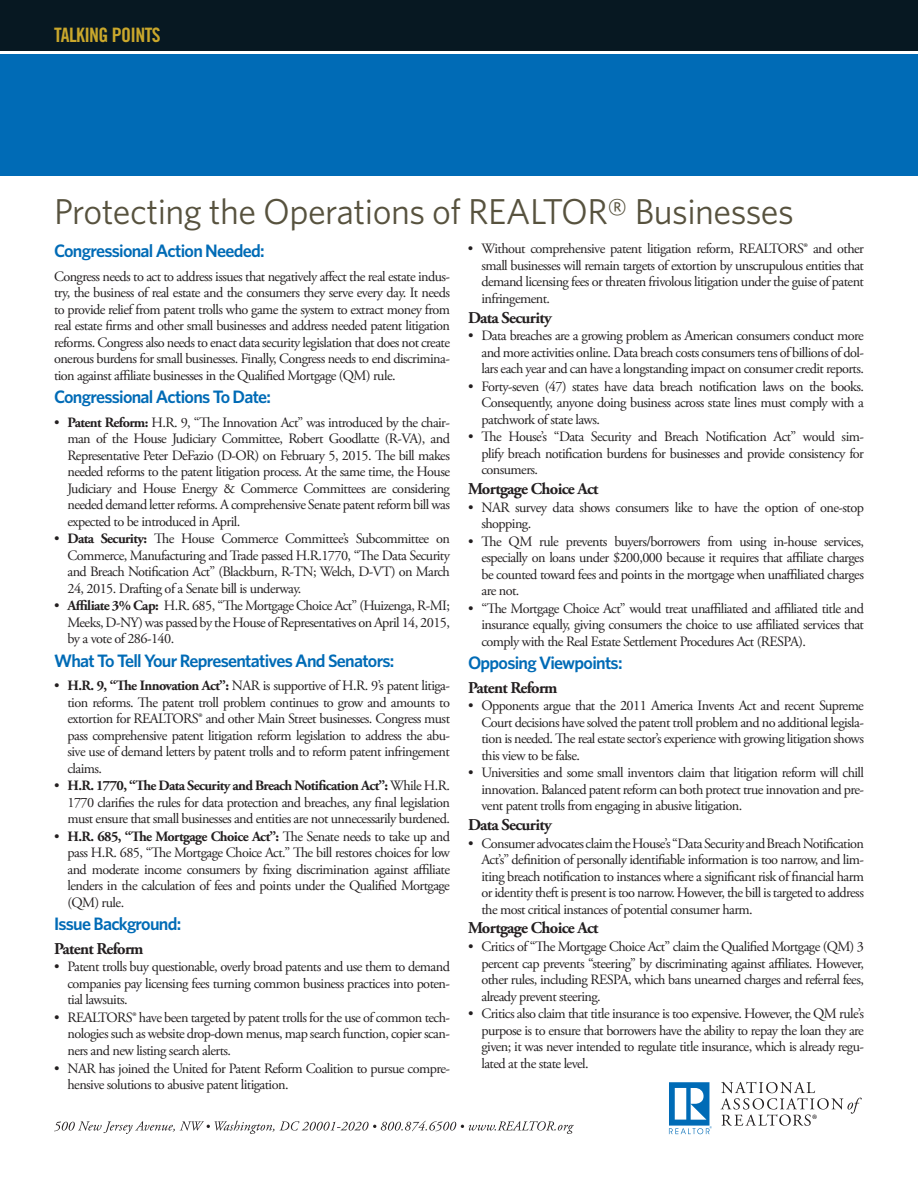
<style>
.page{position:relative;width:918px;height:1188px;background:#fff}
.page>*{position:absolute;margin:0;border:0;box-sizing:border-box;transform-origin:0 0}
.t1{font:36px "Whitney HTF";letter-spacing:-.015em;color:#57523e}
.t2{font:19.95px "Trade Gothic Bold Cond Twenty";letter-spacing:-.03em;color:#c9a72c}
.t3{font:600 18px "Whitney HTF";letter-spacing:-.04em;color:#006bb6}
.t4{font:700 16.5px "Adobe Garamond Pro";letter-spacing:-.04em;color:#231f20}
.t5{font:14.25px/16.5px "Adobe Garamond Pro";letter-spacing:-.04em;color:#231f20;text-align:justify}
.s1{font-weight:700}
</style>
<div class="page">
<div style="left:0;top:0;width:918px;height:54px;background:#071822"></div>
<hr style="left:0;top:51px;width:918px;height:3px;background:#fff">
<svg style="left:54px;top:1121px;width:220px;height:13px"></svg>
<svg style="left:280px;top:1121px;width:294px;height:13px"></svg>
<svg style="left:669px;top:1082px;width:43px;height:52px"></svg>
<svg style="left:720px;top:1082px;width:142px;height:44px"></svg>
<div style="left:0;top:54px;width:918px;height:122px;background:#006bb6"></div>
<h2 class="t2" style="left:54px;top:23px;width:108px">TALKING POINTS</h2>
<h1 class="t1" style="left:54px;top:190px;width:741px">Protecting the Operations of REALTOR® Businesses</h1>
<p class="t3" style="left:54px;top:240px;width:212px">Congressional Action Needed:</p>
<p class="t5" style="left:54px;top:268px;width:398px">Congress needs to act to address issues that negatively affect the real estate indus&shy;try, the business of real estate and the consumers they serve every day. It needs to provide relief from patent trolls who game the system to extract money from real estate firms and other small businesses and address needed patent litigation reforms. Congress also needs to enact data security legislation that does not create onerous burdens for small businesses. Finally, Congress needs to end discrimina&shy;tion against affiliate businesses in the Qualified Mortgage (QM) rule.</p>
<p class="t3" style="left:54px;top:386px;width:219px">Congressional Actions To Date:</p>
<p class="t5" style="left:67px;top:414px;width:384px;text-indent:-13px">• <span class="s1">Patent Reform:</span> H.R. 9, “The Innovation Act” was introduced by the chair&shy;man of the House Judiciary Committee, Robert Goodlatte (R-VA), and Representative Peter DeFazio (D-OR) on February 5, 2015. The bill makes needed reforms to the patent litigation process. At the same time, the House Judiciary and House Energy &amp; Commerce Committees are considering needed demand letter reforms. A comprehensive Senate patent reform bill was expected to be introduced in April.</p>
<p class="t5" style="left:67px;top:531px;width:384px;text-indent:-13px">• <span class="s1">Data Security:</span> The House Commerce Committee’s Subcommittee on Commerce, Manufacturing and Trade passed H.R.1770, “The Data Security and Breach Notification Act” (Blackburn, R-TN; Welch, D-VT) on March 24, 2015. Drafting of a Senate bill is underway.</p>
<p class="t5" style="left:67px;top:598px;width:384px;text-indent:-13px">• <span class="s1">Affiliate 3% Cap:</span> H.R. 685, “The Mortgage Choice Act” (Huizenga, R-MI; Meeks, D-NY) was passed by the House of Representatives on April 14, 2015, by a vote of 286-140.</p>
<p class="t3" style="left:54px;top:650px;width:342px">What To Tell Your Representatives And Senators:</p>
<p class="t5" style="left:67px;top:678px;width:384px;text-indent:-13px">• <span class="s1">H.R. 9, “The Innovation Act”:</span> NAR is supportive of H.R. 9’s patent litiga&shy;tion reforms. The patent troll problem continues to grow and amounts to extortion for REALTORS® and other Main Street businesses. Congress must pass comprehensive patent litigation reform legislation to address the abu&shy;sive use of demand letters by patent trolls and to reform patent infringement claims.</p>
<p class="t5" style="left:67px;top:778px;width:384px;text-indent:-13px">• <span class="s1">H.R. 1770, “The Data Security and Breach Notification Act”:</span> While H.R.<br>1770 clarifies the rules for data protection and breaches, any final legislation must ensure that small businesses and entities are not unnecessarily burdened.</p>
<p class="t5" style="left:67px;top:829px;width:384px;text-indent:-13px">• <span class="s1">H.R. 685, “The Mortgage Choice Act”:</span> The Senate needs to take up and pass H.R. 685, “The Mortgage Choice Act.” The bill restores choices for low and moderate income consumers by fixing discrimination against affiliate lenders in the calculation of fees and points under the Qualified Mortgage (QM) rule.</p>
<p class="t3" style="left:54px;top:913px;width:129px">Issue Background:</p>
<p class="t4" style="left:54px;top:939px;width:91px">Patent Reform</p>
<p class="t5" style="left:67px;top:959px;width:384px;text-indent:-13px">• Patent trolls buy questionable, overly broad patents and use them to demand companies pay licensing fees turning common business practices into poten&shy;tial lawsuits.</p>
<p class="t5" style="left:67px;top:1010px;width:384px;text-indent:-13px">• REALTORS® have been targeted by patent trolls for the use of common tech&shy;nologies such as website drop-down menus, map search function, copier scan&shy;ners and new listing search alerts.</p>
<p class="t5" style="left:67px;top:1060px;width:384px;text-indent:-13px">• NAR has joined the United for Patent Reform Coalition to pursue compre&shy;hensive solutions to abusive patent litigation.</p>
<p class="t5" style="left:481px;top:241px;width:384px;text-indent:-13px">• Without comprehensive patent litigation reform, REALTORS® and other small businesses will remain targets of extortion by unscrupulous entities that demand licensing fees or threaten frivolous litigation under the guise of patent infringement.</p>
<p class="t4" style="left:468px;top:308px;width:85px">Data Security</p>
<p class="t5" style="left:481px;top:328px;width:384px;text-indent:-13px">• Data breaches are a growing problem as American consumers conduct more and more activities online. Data breach costs consumers tens of billions of dol&shy;lars each year and can have a longstanding impact on consumer credit reports.</p>
<p class="t5" style="left:481px;top:378px;width:384px;text-indent:-13px">• Forty-seven (47) states have data breach notification laws on the books.<br>Consequently, anyone doing business across state lines must comply with a patchwork of state laws.</p>
<p class="t5" style="left:481px;top:429px;width:384px;text-indent:-13px">• The House’s “Data Security and Breach Notification Act” would sim&shy;plify breach notification burdens for businesses and provide consistency for consumers.</p>
<p class="t4" style="left:468px;top:479px;width:132px">Mortgage Choice Act</p>
<p class="t5" style="left:481px;top:499px;width:384px;text-indent:-13px">• NAR survey data shows consumers like to have the option of one-stop shopping.</p>
<p class="t5" style="left:481px;top:533px;width:384px;text-indent:-13px">• The QM rule prevents buyers/borrowers from using in-house services, especially on loans under $200,000 because it requires that affiliate charges be counted toward fees and points in the mortgage when unaffiliated charges are not.</p>
<p class="t5" style="left:481px;top:601px;width:384px;text-indent:-13px">• “The Mortgage Choice Act” would treat unaffiliated and affiliated title and insurance equally, giving consumers the choice to use affiliated services that comply with the Real Estate Settlement Procedures Act (RESPA).</p>
<p class="t3" style="left:468px;top:652px;width:156px">Opposing Viewpoints:</p>
<p class="t4" style="left:468px;top:678px;width:91px">Patent Reform</p>
<p class="t5" style="left:481px;top:698px;width:384px;text-indent:-13px">• Opponents argue that the 2011 America Invents Act and recent Supreme Court decisions have solved the patent troll problem and no additional legisla&shy;tion is needed. The real estate sector’s experience with growing litigation shows this view to be false.</p>
<p class="t5" style="left:481px;top:765px;width:384px;text-indent:-13px">• Universities and some small inventors claim that litigation reform will chill innovation. Balanced patent reform can both protect true innovation and pre&shy;vent patent trolls from engaging in abusive litigation.</p>
<p class="t4" style="left:468px;top:815px;width:85px">Data Security</p>
<p class="t5" style="left:481px;top:835px;width:384px;text-indent:-13px">• Consumer advocates claim the House’s “Data Security and Breach Notification Act’s” definition of personally identifiable information is too narrow, and lim&shy;iting breach notification to instances where a significant risk of financial harm or identity theft is present is too narrow. However, the bill is targeted to address the most critical instances of potential consumer harm.</p>
<p class="t4" style="left:468px;top:919px;width:132px">Mortgage Choice Act</p>
<p class="t5" style="left:481px;top:939px;width:384px;text-indent:-13px">• Critics of “The Mortgage Choice Act” claim the Qualified Mortgage (QM) 3 percent cap prevents “steering” by discriminating against affiliates. However, other rules, including RESPA, which bans unearned charges and referral fees, already prevent steering.</p>
<p class="t5" style="left:481px;top:1006px;width:384px;text-indent:-13px">• Critics also claim that title insurance is too expensive. However, the QM rule’s purpose is to ensure that borrowers have the ability to repay the loan they are given; it was never intended to regulate title insurance, which is already regu&shy;lated at the state level.</p>
</div>
